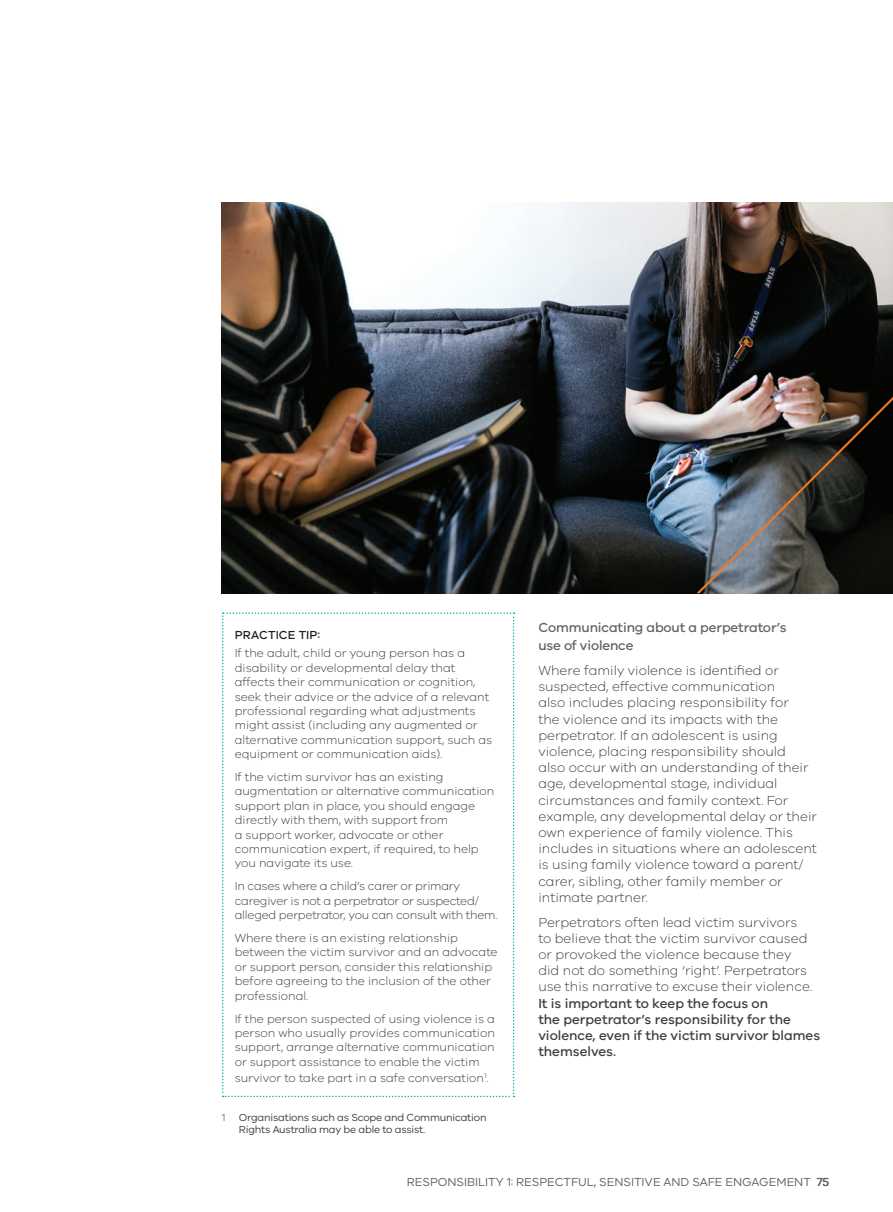
<style>
.page{position:relative;width:893px;height:1212px;background:#fff}
.page>*{position:absolute;margin:0;border:0;box-sizing:border-box;transform-origin:0 0}
.Body{font:300 13.5px/16.2px "VIC";color:#3e3e3f}
.t1{font:500 13.5px/18px "VIC";letter-spacing:-.01em;color:#636366}
.Note_text{font:300 12px/14.4px "VIC";color:#3e3e3f}
.Note_text-2{font:300 12px/14.4px "VIC";letter-spacing:-.02em;color:#3e3e3f}
.t2{font:12px "VIC";color:#636366}
.Note_Heading{font:500 12px "VIC";letter-spacing:.01em;color:#231f20}
.t3{font:500 12px "VIC";color:#636366}
.Footnote{font:10.5px/12px "VIC";letter-spacing:-.02em;color:#3e3e3f}
.Footnote-2{font:300 10.5px "VIC";color:#3e3e3f}
.s1{font-weight:500}
</style>
<div class="page">
<svg style="left:222px;top:612px;width:293px;height:485px"></svg>
<img style="left:222px;top:202px;width:671px;height:391px">
<img style="left:690px;top:222px;width:203px;height:372px">
<p class="Note_Heading" style="left:235px;top:627px;width:87px">PRACTICE TIP:</p>
<p class="Note_text" style="left:235px;top:646px;width:259px">If the adult, child or young person has a disability or developmental delay that affects their communication or cognition, seek their advice or the advice of a relevant professional regarding what adjustments might assist (including any augmented or alternative communication support, such as equipment or communication aids).</p>
<p class="Note_text" style="left:235px;top:769px;width:261px">If the victim survivor has an existing augmentation or alternative communication support plan in place, you should engage directly with them, with support from<br>a support worker, advocate or other communication expert, if required, to help you navigate its use.</p>
<p class="Note_text-2" style="left:235px;top:879px;width:264px">In cases where a child’s carer or primary caregiver is not a perpetrator or suspected/ alleged perpetrator, you can consult with them.</p>
<p class="Note_text" style="left:235px;top:930px;width:264px">Where there is an existing relationship between the victim survivor and an advocate or support person, consider this relationship before agreeing to the inclusion of the other professional.</p>
<p class="Note_text" style="left:235px;top:1011px;width:262px;text-align:justify">If the person suspected of using violence is a person who usually provides communication support, arrange alternative communication or support assistance to enable the victim</p>
<p class="Note_text" style="left:235px;top:1070px;width:256px">survivor to take part in a safe conversation<sup>1</sup>.</p>
<p class="Footnote-2" style="left:222px;top:1111px;width:5px">1</p>
<p class="Footnote" style="left:239px;top:1111px;width:249px">Organisations such as Scope and Communication<br>Rights Australia may be able to assist.</p>
<h4 class="t1" style="left:538px;top:618px;width:250px">Communicating about a perpetrator’s use of violence</h4>
<p class="Body" style="left:538px;top:662px;width:280px">Where family violence is identified or suspected, effective communication<br>also includes placing responsibility for<br>the violence and its impacts with the perpetrator. If an adolescent is using violence, placing responsibility should<br>also occur with an understanding of their age, developmental stage, individual circumstances and family context. For example, any developmental delay or their own experience of family violence. This includes in situations where an adolescent is using family violence toward a parent/ carer, sibling, other family member or intimate partner.</p>
<p class="Body" style="left:538px;top:913px;width:283px">Perpetrators often lead victim survivors<br>to believe that the victim survivor caused or provoked the violence because they<br>did not do something ‘right’. Perpetrators use this narrative to excuse their violence.<br><span class="s1">It is important to keep the focus on<br>the perpetrator’s responsibility for the violence, even if the victim survivor blames themselves.</span></p>
<p class="t2" style="left:407px;top:1175px;width:406px">RESPONSIBILITY 1: RESPECTFUL, SENSITIVE AND SAFE ENGAGEMENT</p>
<p class="t3" style="left:817px;top:1175px;width:14px">75</p>
</div>
